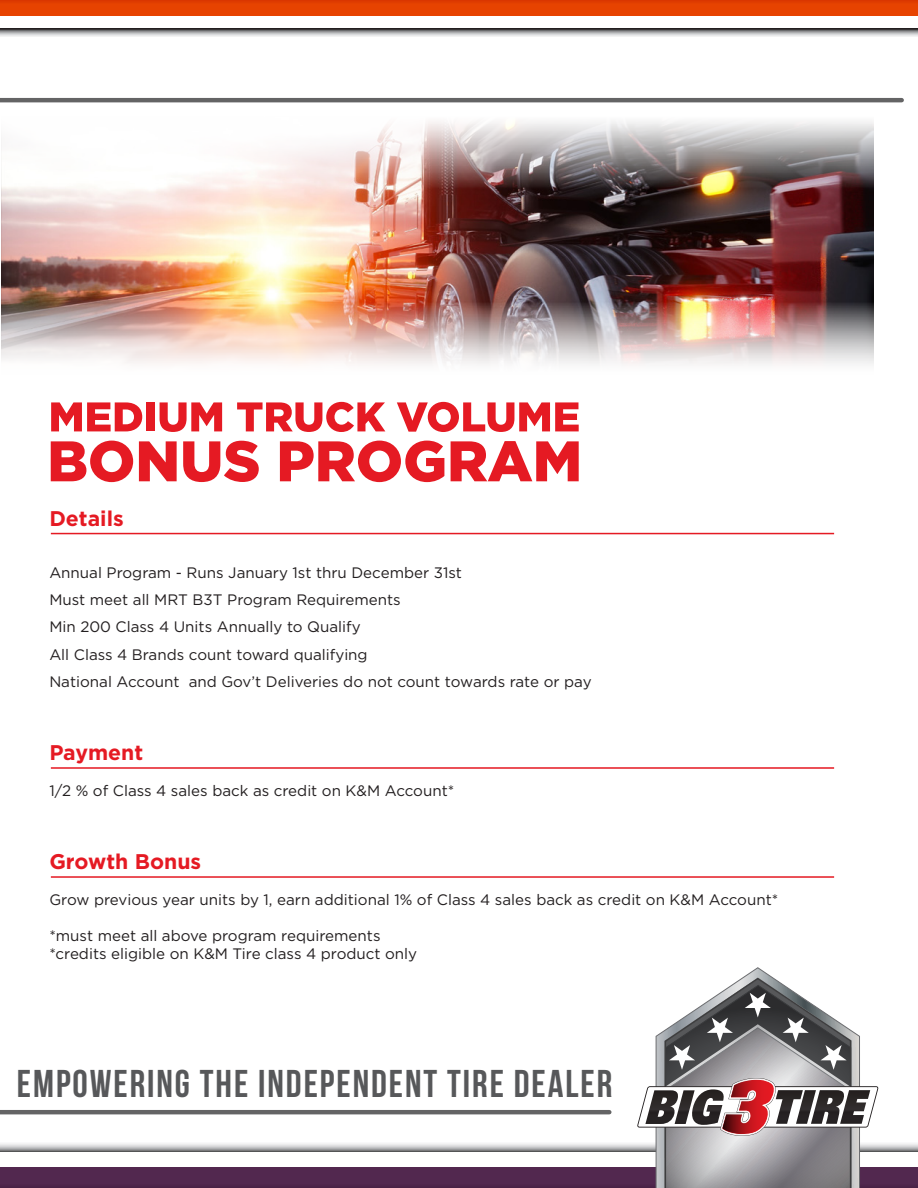
<style>
.page{position:relative;width:918px;height:1188px;background:#fff}
.page>*{position:absolute;margin:0;border:0;box-sizing:border-box;transform-origin:0 0}
.t1{font:700 38.7px "Bebas Neue";letter-spacing:.05em;color:#57585a}
.t2{font:700 21.15px "Gotham Pro";color:#e51a23}
.t3{font:15.15px/27.3px "Gotham Pro";color:#231f20}
</style>
<div class="page">
<div style="left:0;top:0;width:918px;height:19px;background:linear-gradient(to right,#fff,#fff)"></div>
<div style="left:0;top:0;width:918px;height:15px;background:#e74300"></div>
<svg style="left:0;top:28px;width:918px;height:9px"></svg>
<div style="left:0;top:17px;width:918px;height:11px;background:#fff"></div>
<div style="left:0;top:1164px;width:918px;height:24px;background:#52284f"></div>
<svg style="left:0;top:1143px;width:918px;height:9px"></svg>
<div style="left:0;top:1153px;width:918px;height:14px;background:#fff"></div>
<hr style="left:0;top:98px;width:902px;height:4px;background:#646465">
<hr style="left:0;top:1110px;width:609px;height:4px;background:#646465">
<svg style="left:637px;top:977px;width:241px;height:211px"></svg>
<img style="left:2px;top:194px;width:872px;height:51px">
<img style="left:1px;top:121px;width:873px;height:73px">
<hr style="left:51px;top:533px;width:783px;height:1px;background:#e51a23">
<hr style="left:51px;top:767px;width:783px;height:2px;background:#e51a23">
<hr style="left:51px;top:876px;width:783px;height:2px;background:#e51a23">
<svg style="left:51px;top:402px;width:91px;height:29px"></svg>
<div style="left:147px;top:402px;width:8px;height:29px;background:#e51a23"></div>
<svg style="left:160px;top:402px;width:62px;height:30px"></svg>
<svg style="left:237px;top:402px;width:148px;height:30px"></svg>
<svg style="left:397px;top:402px;width:182px;height:30px"></svg>
<svg style="left:51px;top:441px;width:82px;height:41px"></svg>
<svg style="left:139px;top:441px;width:38px;height:40px"></svg>
<svg style="left:183px;top:441px;width:76px;height:41px"></svg>
<svg style="left:280px;top:441px;width:164px;height:41px"></svg>
<svg style="left:451px;top:441px;width:128px;height:40px"></svg>
<img style="left:1px;top:245px;width:873px;height:119px">
<h2 class="t2" style="left:49px;top:506px;width:76px">Details</h2>
<p class="t3" style="left:49px;top:559px;width:544px">Annual Program - Runs January 1st thru December 31st<br>Must meet all MRT B3T Program Requirements<br>Min 200 Class 4 Units Annually to Qualify<br>All Class 4 Brands count toward qualifying<br>National Account and Gov’t Deliveries do not count towards rate or pay</p>
<h2 class="t2" style="left:49px;top:740px;width:95px">Payment</h2>
<p class="t3" style="left:49px;top:777px;width:406px">1/2 % of Class 4 sales back as credit on K&amp;M Account*</p>
<h2 class="t2" style="left:49px;top:849px;width:153px">Growth Bonus</h2>
<p class="t3" style="left:49px;top:886px;width:730px">Grow previous year units by 1, earn additional 1% of Class 4 sales back as credit on K&amp;M Account*</p>
<p class="t3" style="left:49px;top:927px;width:369px;line-height:18.1px">*must meet all above program requirements *credits eligible on K&amp;M Tire class 4 product only</p>
<h1 class="t1" style="left:17px;top:1062px;width:597px">EMPOWERING THE INDEPENDENT TIRE DEALER</h1>
</div>
